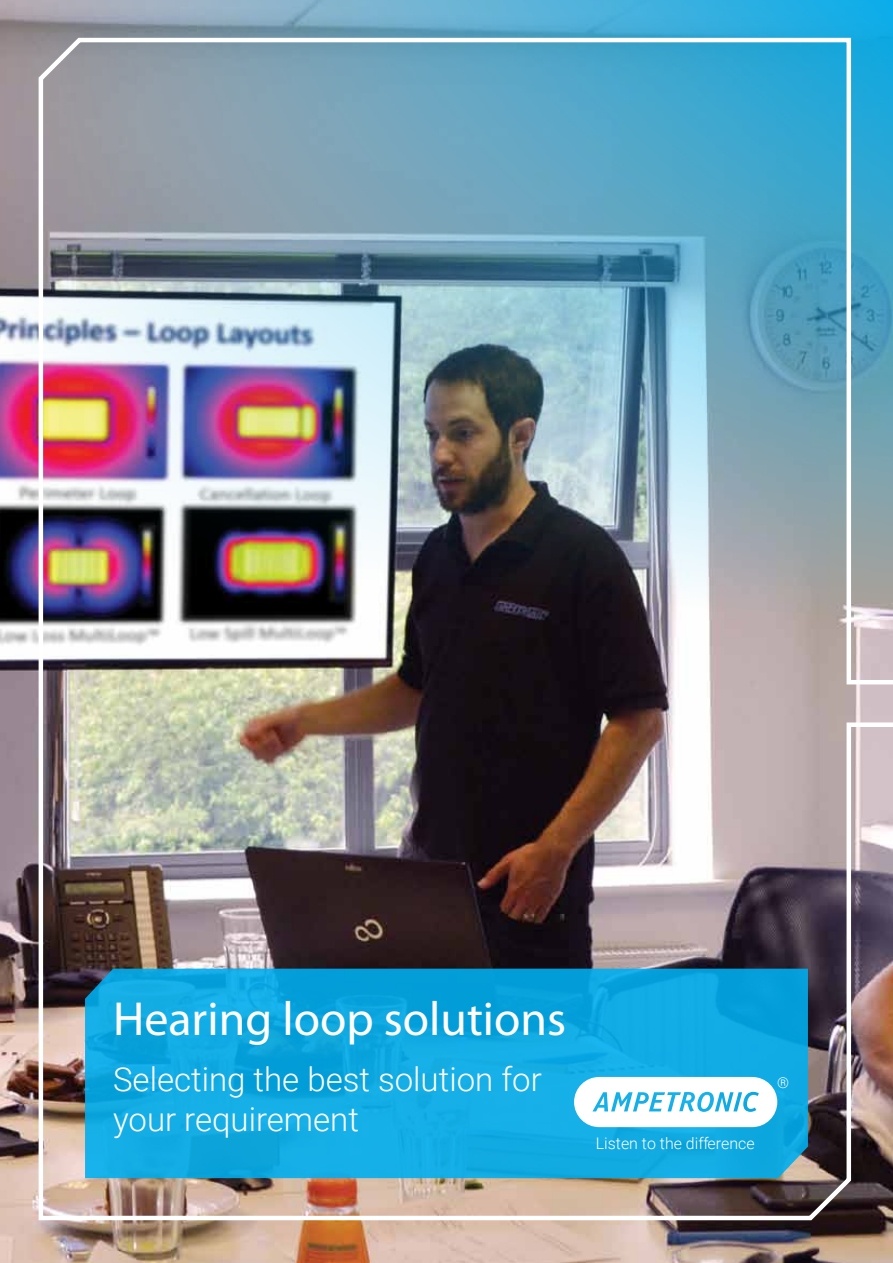
<style>
.page{position:relative;width:893px;height:1263px;background:#fff}
.page>*{position:absolute;margin:0;border:0;box-sizing:border-box;transform-origin:0 0}
.t1{font:48px "Myriad Pro";color:#fff}
.t2{font:300 33px/39.6px "Roboto";color:#fff}
.t3{font:300 15.9px "Roboto";color:#fff}
.t4{font:300 15px "Roboto";color:#fff}
</style>
<div class="page">
<img style="left:0;top:884px;width:893px;height:379px">
<img style="left:0;top:0;width:893px;height:884px">
<img style="left:36px;top:36px;width:857px;height:1186px">
<svg style="left:85px;top:969px;width:723px;height:209px;background:#0fa8e0"></svg>
<svg style="left:574px;top:1077px;width:203px;height:50px"></svg>
<h1 class="t1" style="left:113px;top:989px;width:455px">Hearing loop solutions</h1>
<p class="t2" style="left:113px;top:1058px;width:430px">Selecting the best solution for your requirement</p>
<p class="t3" style="left:596px;top:1132px;width:160px">Listen to the difference</p>
<p class="t4" style="left:777px;top:1072px;width:14px">®</p>
</div>
